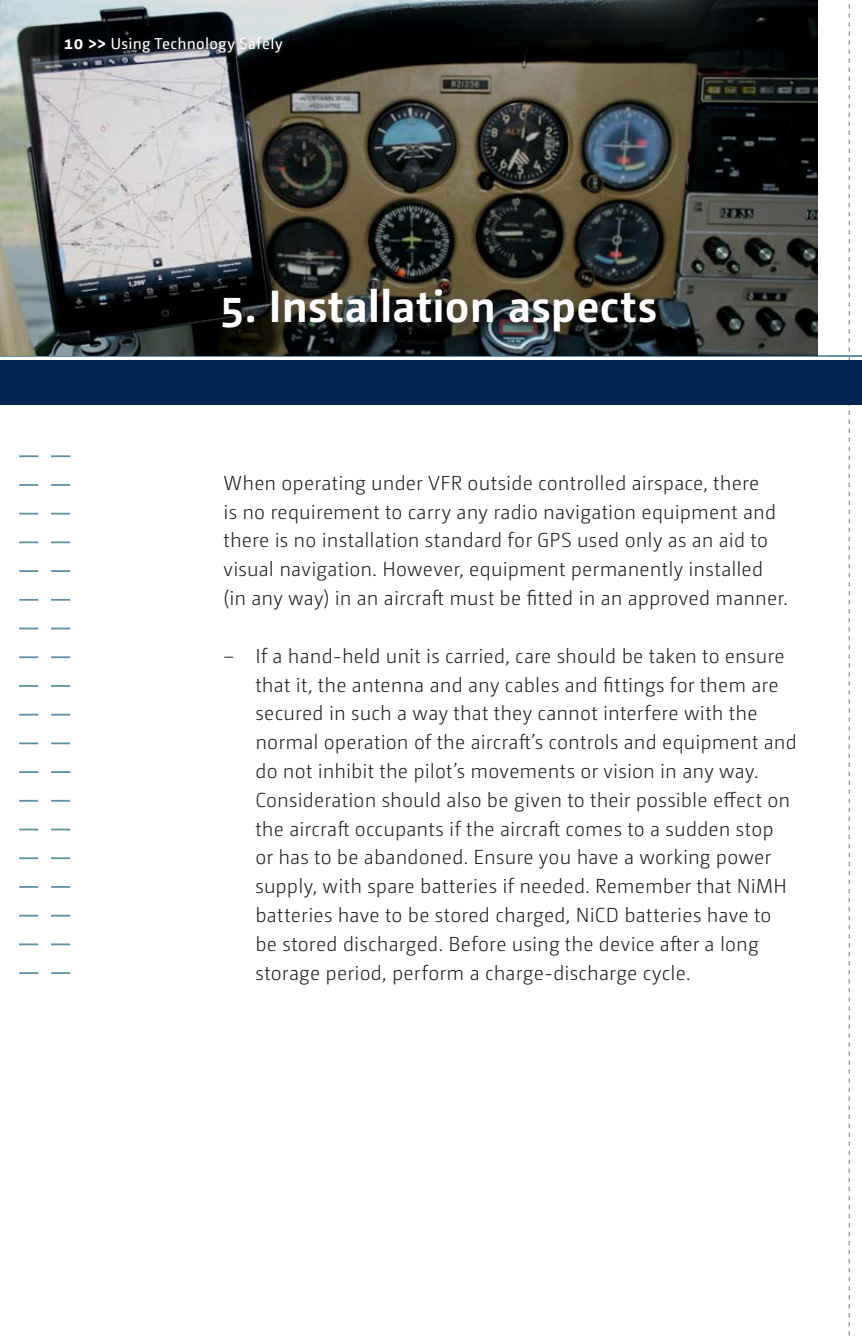
<style>
.page{position:relative;width:862px;height:1340px;background:#fff}
.page>*{position:absolute;margin:0;border:0;box-sizing:border-box;transform-origin:0 0}
._01_TITRE{font:700 45px "Camingo Dos Pro";letter-spacing:.005em;color:#fff}
.bullet_list{font:300 20.25px/28.8px "Camingo Dos Pro";letter-spacing:.01em;color:#231f20}
._03_TEXTE{font:300 20.25px/28.8px "Camingo Dos Pro";letter-spacing:.01em;color:#231f20}
.t1{font:15.75px "Camingo Dos Pro";letter-spacing:.02em;color:#fff}
.s1{font-weight:700;font-size:18px}
</style>
<div class="page">
<svg style="left:848px;top:4px;width:1px;height:1332px"></svg>
<div style="left:0;top:360px;width:861px;height:45px;background:#002354"></div>
<hr style="left:0;top:355px;width:861px;height:2px;background:#5d91a7">
<svg style="left:19px;top:455px;width:19px;height:2px"></svg>
<svg style="left:51px;top:455px;width:19px;height:2px"></svg>
<svg style="left:19px;top:484px;width:19px;height:2px"></svg>
<svg style="left:51px;top:484px;width:19px;height:2px"></svg>
<svg style="left:19px;top:513px;width:19px;height:1px"></svg>
<svg style="left:51px;top:513px;width:19px;height:1px"></svg>
<svg style="left:19px;top:541px;width:19px;height:2px"></svg>
<svg style="left:51px;top:541px;width:19px;height:2px"></svg>
<svg style="left:19px;top:570px;width:19px;height:2px"></svg>
<svg style="left:51px;top:570px;width:19px;height:2px"></svg>
<svg style="left:19px;top:599px;width:19px;height:1px"></svg>
<svg style="left:51px;top:599px;width:19px;height:1px"></svg>
<svg style="left:19px;top:627px;width:19px;height:2px"></svg>
<svg style="left:51px;top:627px;width:19px;height:2px"></svg>
<svg style="left:19px;top:656px;width:19px;height:2px"></svg>
<svg style="left:51px;top:656px;width:19px;height:2px"></svg>
<svg style="left:19px;top:685px;width:19px;height:2px"></svg>
<svg style="left:51px;top:685px;width:19px;height:2px"></svg>
<svg style="left:19px;top:713px;width:19px;height:2px"></svg>
<svg style="left:51px;top:713px;width:19px;height:2px"></svg>
<svg style="left:19px;top:742px;width:19px;height:2px"></svg>
<svg style="left:51px;top:742px;width:19px;height:2px"></svg>
<svg style="left:19px;top:771px;width:19px;height:2px"></svg>
<svg style="left:51px;top:771px;width:19px;height:2px"></svg>
<svg style="left:19px;top:800px;width:19px;height:1px"></svg>
<svg style="left:51px;top:800px;width:19px;height:1px"></svg>
<svg style="left:19px;top:828px;width:19px;height:2px"></svg>
<svg style="left:51px;top:828px;width:19px;height:2px"></svg>
<svg style="left:19px;top:857px;width:19px;height:2px"></svg>
<svg style="left:51px;top:857px;width:19px;height:2px"></svg>
<svg style="left:19px;top:886px;width:19px;height:1px"></svg>
<svg style="left:51px;top:886px;width:19px;height:1px"></svg>
<svg style="left:19px;top:914px;width:19px;height:2px"></svg>
<svg style="left:51px;top:914px;width:19px;height:2px"></svg>
<svg style="left:19px;top:943px;width:19px;height:2px"></svg>
<svg style="left:51px;top:943px;width:19px;height:2px"></svg>
<svg style="left:19px;top:972px;width:19px;height:2px"></svg>
<svg style="left:51px;top:972px;width:19px;height:2px"></svg>
<img style="left:0;top:0;width:816px;height:355px">
<div style="left:218px;top:287px;width:449px;height:59px;background:#231f20;opacity:.5"></div>
<div style="left:63px;top:36px;width:224px;height:22px;background:#231f20;opacity:.7"></div>
<p class="t1" style="left:64px;top:34px;width:220px"><span class="s1">10 &gt;&gt;</span> Using Technology Safely</p>
<p class="_01_TITRE" style="left:220px;top:279px;width:438px">5. Installation aspects</p>
<p class="_03_TEXTE" style="left:223px;top:468px;width:565px">When operating under VFR outside controlled airspace, there<br>is no requirement to carry any radio navigation equipment and there is no installation standard for GPS used only as an aid to visual navigation. However, equipment permanently installed (in any way) in an aircraft must be fitted in an approved manner.</p>
<p class="bullet_list" style="left:255px;top:641px;width:542px;text-indent:-32px">− If a hand‑held unit is carried, care should be taken to ensure that it, the antenna and any cables and fittings for them are secured in such a way that they cannot interfere with the normal operation of the aircraft’s controls and equipment and do not inhibit the pilot’s movements or vision in any way.<br>Consideration should also be given to their possible effect on the aircraft occupants if the aircraft comes to a sudden stop<br>or has to be abandoned. Ensure you have a working power supply, with spare batteries if needed. Remember that NiMH batteries have to be stored charged, NiCD batteries have to be stored discharged. Before using the device after a long storage period, perform a charge‑discharge cycle.</p>
</div>
